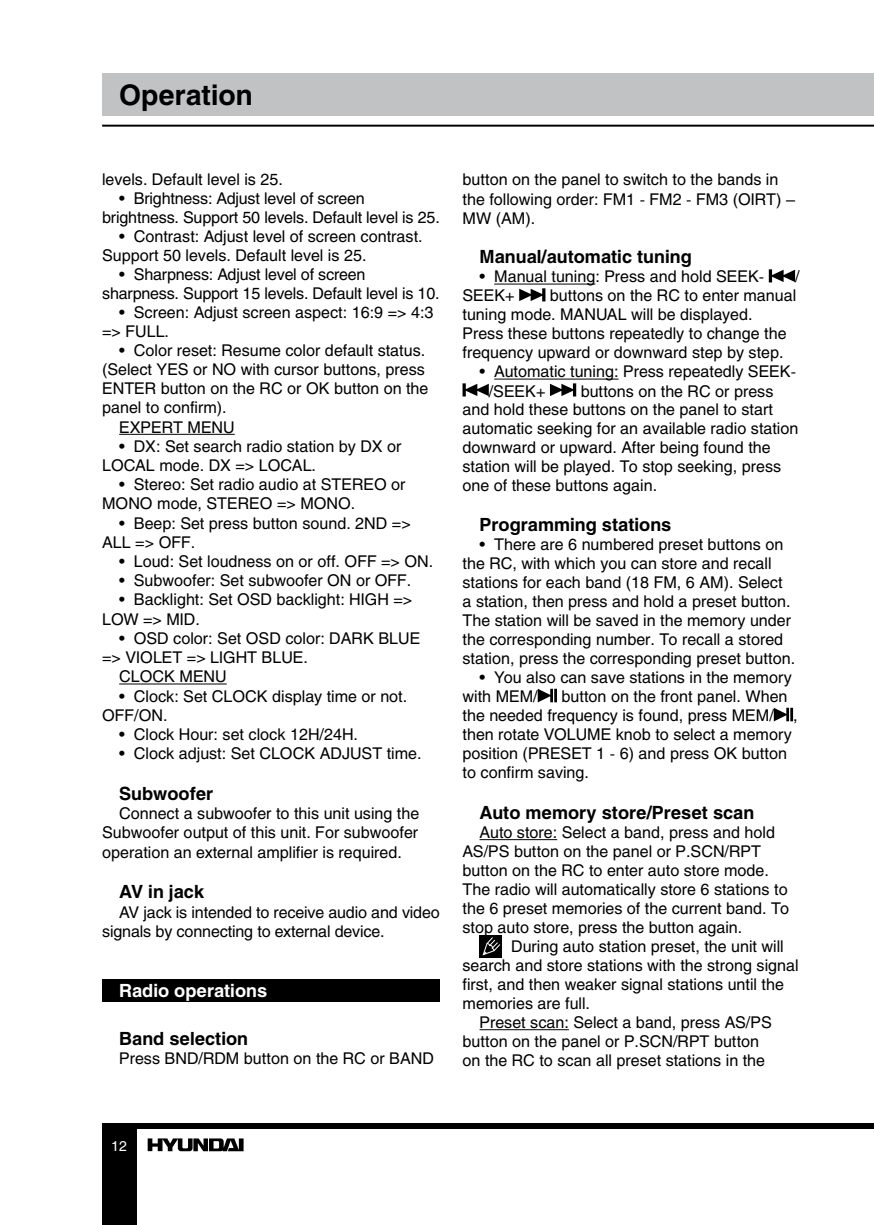
<style>
.page{position:relative;width:874px;height:1225px;background:#fff}
.page>*{position:absolute;margin:0;border:0;box-sizing:border-box;transform-origin:0 0}
.t1{font:700 28px "Helios";color:#000}
.t2{font:700 18px "Helios";color:#000}
.t3{font:700 18px "Helios";color:#fff}
.t4{font:16px/19px "Helios";color:#000}
.t5{font:14px "Helios";color:#fff}
</style>
<div class="page">
<hr style="left:102px;top:125px;width:771px;height:2px;background:#000">
<div style="left:102px;top:1122px;width:771px;height:6px;background:#000"></div>
<div style="left:102px;top:1123px;width:34px;height:102px;background:#000"></div>
<div style="left:102px;top:74px;width:771px;height:42px;background:#c1c2c4"></div>
<svg style="left:148px;top:1138px;width:95px;height:13px"></svg>
<hr style="left:119px;top:434px;width:115px;height:1px;background:#000">
<hr style="left:119px;top:683px;width:107px;height:1px;background:#000">
<div style="left:102px;top:979px;width:337px;height:22px;background:#000"></div>
<hr style="left:494px;top:284px;width:101px;height:1px;background:#000">
<hr style="left:494px;top:379px;width:124px;height:1px;background:#000">
<hr style="left:479px;top:839px;width:78px;height:1px;background:#000">
<hr style="left:479px;top:1029px;width:89px;height:1px;background:#000">
<svg style="left:768px;top:269px;width:26px;height:13px"></svg>
<svg style="left:519px;top:288px;width:26px;height:13px"></svg>
<svg style="left:462px;top:383px;width:26px;height:13px"></svg>
<svg style="left:549px;top:383px;width:27px;height:13px"></svg>
<svg style="left:537px;top:689px;width:19px;height:13px"></svg>
<svg style="left:773px;top:708px;width:19px;height:13px"></svg>
<div style="left:479px;top:935px;width:23px;height:23px;background:#000"></div>
<svg style="left:482px;top:937px;width:19px;height:19px"></svg>
<h1 class="t1" style="left:119px;top:79px;width:135px">Operation</h1>
<p class="t4" style="left:102px;top:170px;width:182px">levels. Default level is 25.</p>
<p class="t4" style="left:102px;top:189px;width:339px;text-indent:17px">• Brightness: Adjust level of screen brightness. Support 50 levels. Default level is 25.</p>
<p class="t4" style="left:102px;top:227px;width:322px;text-indent:17px">• Contrast: Adjust level of screen contrast.<br>Support 50 levels. Default level is 25.</p>
<p class="t4" style="left:102px;top:265px;width:339px;text-indent:17px">• Sharpness: Adjust level of screen sharpness. Support 15 levels. Default level is 10.</p>
<p class="t4" style="left:102px;top:303px;width:333px;text-indent:17px">• Screen: Adjust screen aspect: 16:9 =&gt; 4:3 =&gt; FULL.</p>
<p class="t4" style="left:119px;top:341px;width:307px">• Color reset: Resume color default status.</p>
<p class="t4" style="left:102px;top:360px;width:324px">(Select YES or NO with cursor buttons, press</p>
<p class="t4" style="left:102px;top:379px;width:327px">ENTER button on the RC or OK button on the</p>
<p class="t4" style="left:102px;top:398px;width:126px">panel to confirm).</p>
<p class="t4" style="left:119px;top:417px;width:117px">EXPERT MENU</p>
<p class="t4" style="left:102px;top:436px;width:301px;text-indent:17px">• DX: Set search radio station by DX or<br>LOCAL mode. DX =&gt; LOCAL.</p>
<p class="t4" style="left:102px;top:475px;width:305px;text-indent:17px">• Stereo: Set radio audio at STEREO or<br>MONO mode, STEREO =&gt; MONO.</p>
<p class="t4" style="left:102px;top:513px;width:310px;text-indent:17px">• Beep: Set press button sound. 2ND =&gt;<br>ALL =&gt; OFF.</p>
<p class="t4" style="left:119px;top:552px;width:315px">• Loud: Set loudness on or off. OFF =&gt; ON.</p>
<p class="t4" style="left:119px;top:571px;width:293px">• Subwoofer: Set subwoofer ON or OFF.</p>
<p class="t4" style="left:102px;top:590px;width:311px;text-indent:17px">• Backlight: Set OSD backlight: HIGH =&gt;<br>LOW =&gt; MID.</p>
<p class="t4" style="left:119px;top:628px;width:302px">• OSD color: Set OSD color: DARK BLUE</p>
<p class="t4" style="left:102px;top:648px;width:207px">=&gt; VIOLET =&gt; LIGHT BLUE.</p>
<p class="t4" style="left:119px;top:667px;width:109px">CLOCK MENU</p>
<p class="t4" style="left:102px;top:686px;width:306px;text-indent:17px">• Clock: Set CLOCK display time or not.<br>OFF/ON.</p>
<p class="t4" style="left:119px;top:724px;width:240px">• Clock Hour: set clock 12H/24H.</p>
<p class="t4" style="left:119px;top:744px;width:304px">• Clock adjust: Set CLOCK ADJUST time.</p>
<p class="t2" style="left:119px;top:783px;width:96px">Subwoofer</p>
<p class="t4" style="left:102px;top:804px;width:318px;text-align:justify;text-indent:17px">Connect a subwoofer to this unit using the Subwoofer output of this unit. For subwoofer operation an external amplifier is required.</p>
<p class="t2" style="left:119px;top:881px;width:86px">AV in jack</p>
<p class="t4" style="left:102px;top:902px;width:339px;text-indent:17px">AV jack is intended to receive audio and video signals by connecting to external device.</p>
<p class="t3" style="left:119px;top:980px;width:149px">Radio operations</p>
<p class="t2" style="left:119px;top:1028px;width:130px">Band selection</p>
<p class="t4" style="left:119px;top:1048px;width:316px">Press BND/RDM button on the RC or BAND</p>
<p class="t4" style="left:462px;top:170px;width:334px">button on the panel to switch to the bands in the following order: FM1 - FM2 - FM3 (OIRT) –<br>MW (AM).</p>
<p class="t2" style="left:479px;top:246px;width:214px">Manual/automatic tuning</p>
<p class="t4" style="left:479px;top:267px;width:286px">• Manual tuning: Press and hold SEEK-</p>
<p class="t4" style="left:794px;top:267px;width:6px">/</p>
<p class="t4" style="left:462px;top:286px;width:54px">SEEK+</p>
<p class="t4" style="left:462px;top:286px;width:335px;text-indent:87px">buttons on the RC to enter manual tuning mode. MANUAL will be displayed.<br>Press these buttons repeatedly to change the frequency upward or downward step by step.</p>
<p class="t4" style="left:488px;top:362px;width:308px;text-indent:-9px">• Automatic tuning: Press repeatedly SEEK-/SEEK+</p>
<p class="t4" style="left:462px;top:381px;width:337px;text-indent:118px">buttons on the RC or press and hold these buttons on the panel to start automatic seeking for an available radio station downward or upward. After being found the station will be played. To stop seeking, press one of these buttons again.</p>
<p class="t2" style="left:479px;top:514px;width:193px">Programming stations</p>
<p class="t4" style="left:462px;top:535px;width:334px;text-indent:17px">• There are 6 numbered preset buttons on the RC, with which you can store and recall stations for each band (18 FM, 6 AM). Select a station, then press and hold a preset button.<br>The station will be saved in the memory under the corresponding number. To recall a stored station, press the corresponding preset button.</p>
<p class="t4" style="left:462px;top:668px;width:330px;text-indent:17px">• You also can save stations in the memory with MEM/</p>
<p class="t4" style="left:462px;top:687px;width:336px;text-indent:99px">button on the front panel. When the needed frequency is found, press MEM/ , then rotate VOLUME knob to select a memory position (PRESET 1 - 6) and press OK button to confirm saving.</p>
<p class="t2" style="left:479px;top:802px;width:276px">Auto memory store/Preset scan</p>
<p class="t4" style="left:462px;top:822px;width:328px;text-indent:17px">Auto store: Select a band, press and hold AS/PS button on the panel or P.SCN/RPT button on the RC to enter auto store mode.<br>The radio will automatically store 6 stations to the 6 preset memories of the current band. To stop auto store, press the button again.</p>
<p class="t4" style="left:511px;top:936px;width:274px">During auto station preset, the unit will</p>
<p class="t4" style="left:462px;top:955px;width:337px">search and store stations with the strong signal</p>
<p class="t4" style="left:462px;top:974px;width:322px">first, and then weaker signal stations until the</p>
<p class="t4" style="left:462px;top:993px;width:129px">memories are full.</p>
<p class="t4" style="left:479px;top:1012px;width:293px">Preset scan: Select a band, press AS/PS</p>
<p class="t4" style="left:462px;top:1031px;width:298px">button on the panel or P.SCN/RPT button</p>
<p class="t4" style="left:462px;top:1050px;width:304px">on the RC to scan all preset stations in the</p>
<p class="t5" style="left:111px;top:1138px;width:17px">12</p>
</div>
